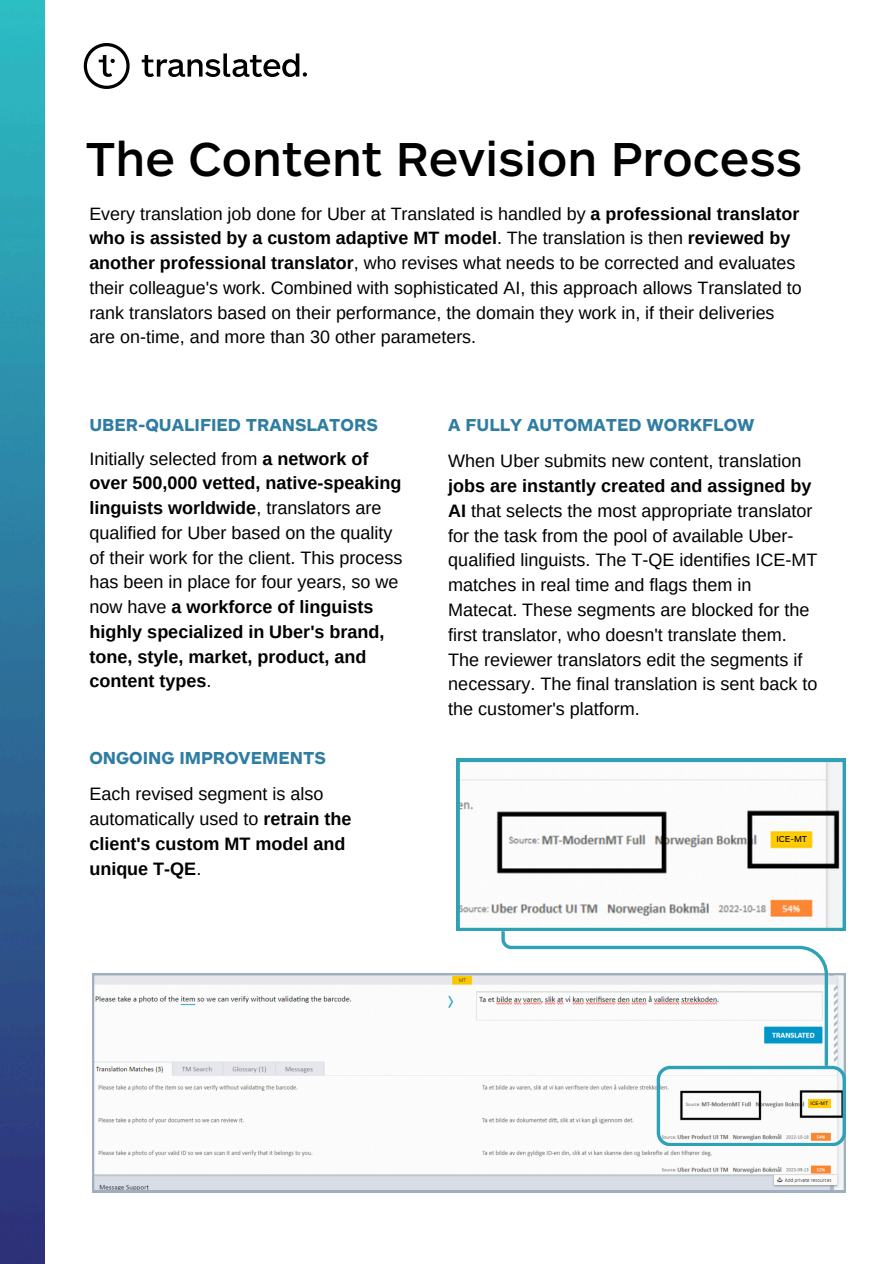
<style>
.page{position:relative;width:894px;height:1264px;background:#fff}
.page>*{position:absolute;margin:0;border:0;box-sizing:border-box;transform-origin:0 0}
.t1{font:500 49.5px "ARS Maquette Pro";color:#000}
.t2{font:18px/24.8px "Arimo";color:#000}
.t3{font:700 18px/24.8px "Arimo";color:#000}
.t4{font:700 18px "ARS Maquette Pro";color:#2f7da3}
.t5{font:17.85px/24.8px "Arimo";color:#000}
.t6{font:9px "ARS Maquette Pro";color:#000}
.t7{font:5.1px "ARS Maquette Pro";color:#000}
.s1{font-weight:700}
.s2{font-weight:400}
</style>
<div class="page">
<svg style="left:84px;top:43px;width:46px;height:46px"></svg>
<svg style="left:142px;top:53px;width:165px;height:24px"></svg>
<img style="left:0;top:0;width:44px;height:1263px">
<svg style="left:92px;top:973px;width:753px;height:219px"></svg>
<svg style="left:456px;top:758px;width:389px;height:172px"></svg>
<svg style="left:656px;top:1065px;width:189px;height:80px"></svg>
<svg style="left:499px;top:927px;width:330px;height:142px"></svg>
<div style="left:772px;top:833px;width:39px;height:12px;background:#fecb04"></div>
<div style="left:808px;top:1099px;width:22px;height:8px;background:#fecb04"></div>
<h3 class="t1" style="left:85px;top:127px;width:718px">The Content Revision Process</h3>
<h1 class="t5" style="left:89px;top:201px;width:713px">Every translation job done for Uber at Translated is handled by <span class="s1">a professional translator who is assisted by a custom adaptive MT model</span>. The translation is then <span class="s1">reviewed by another professional translator</span>, who revises what needs to be corrected and evaluates their colleague's work. Combined with sophisticated AI, this approach allows Translated to rank translators based on their performance, the domain they work in, if their deliveries are on-time, and more than 30 other parameters.</h1>
<p class="t4" style="left:89px;top:413px;width:290px">UBER-QUALIFIED TRANSLATORS</p>
<h2 class="t3" style="left:89px;top:446px;width:314px"><span class="s2">Initially selected from</span> a network of over 500,000 vetted, native-speaking linguists worldwide<span class="s2">, translators are qualified for Uber based on the quality of their work for the client. This process has been in place for four years, so we now have</span> a workforce of linguists highly specialized in Uber's brand, tone, style, market, product, and content types<span class="s2">.</span></h2>
<h3 class="t4" style="left:89px;top:746px;width:238px">ONGOING IMPROVEMENTS</h3>
<h2 class="t2" style="left:89px;top:781px;width:264px">Each revised segment is also automatically used to <span class="s1">retrain the client's custom MT model and unique T-QE</span>.</h2>
<h3 class="t4" style="left:448px;top:413px;width:308px">A FULLY AUTOMATED WORKFLOW</h3>
<h3 class="t2" style="left:448px;top:449px;width:370px">When Uber submits new content, translation <span class="s1">jobs are instantly created and assigned by AI</span> that selects the most appropriate translator for the task from the pool of available Uber&shy;qualified linguists. The T-QE identifies ICE-MT matches in real time and flags them in Matecat. These segments are blocked for the first translator, who doesn't translate them.<br>The reviewer translators edit the segments if necessary. The final translation is sent back to the customer's platform.</h3>
<p class="t6" style="left:776px;top:833px;width:32px">ICE-MT</p>
<h4 class="t7" style="left:810px;top:1099px;width:19px">ICE-MT</h4>
</div>
